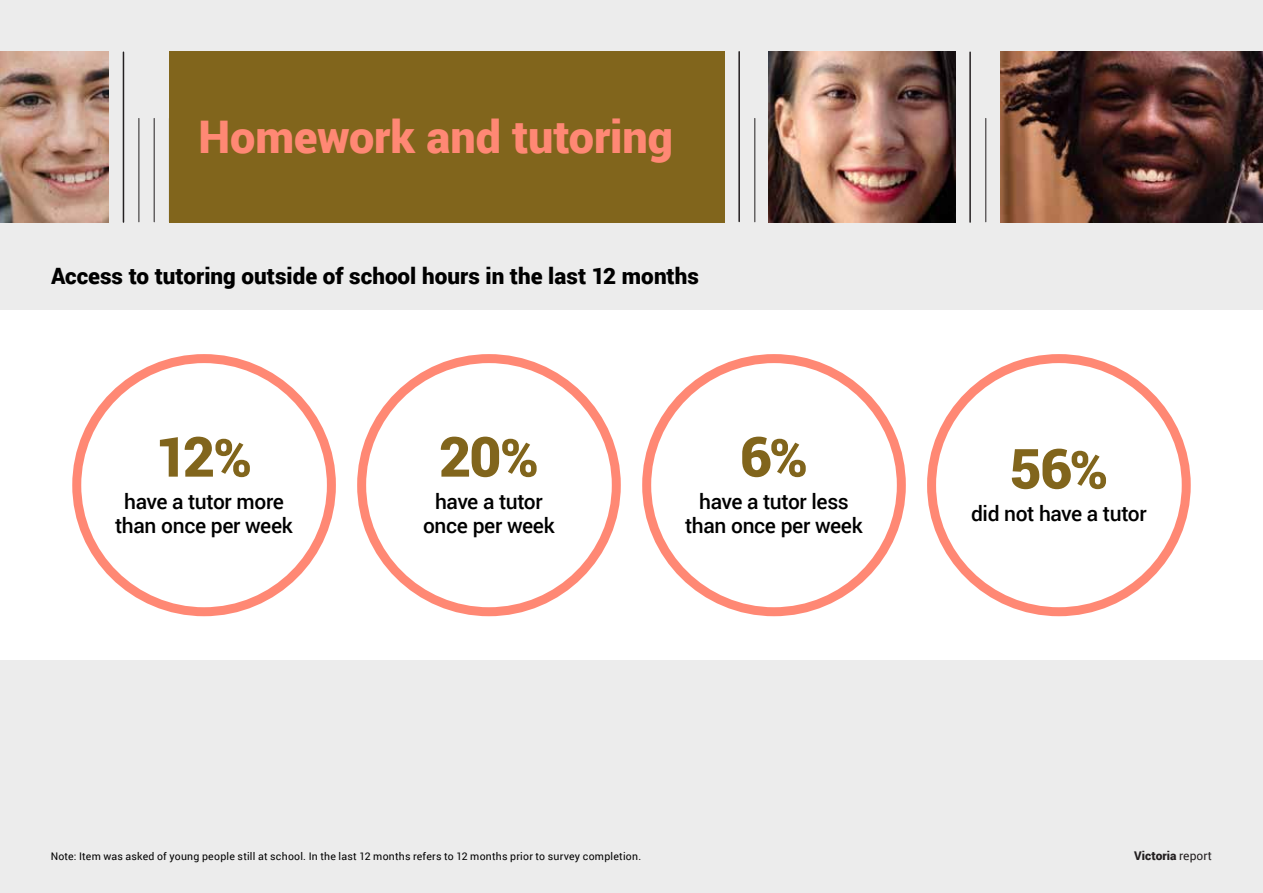
<style>
.page{position:relative;width:1263px;height:893px;background:#ececec}
.page>*{position:absolute;margin:0;border:0;box-sizing:border-box;transform-origin:0 0}
.t1{font:900 55.5px "Roboto";color:#81651c}
.t2{font:900 45px "Roboto";color:#ff8874}
.t3{font:900 22.5px "Roboto";color:#000}
.t4{font:500 21px/24px "Roboto";letter-spacing:-.015em;color:#000;text-align:center}
.t5{font:900 12px "Roboto";color:#231f20}
.t6{font:10.5px "Roboto";letter-spacing:.02em;color:#000}
.s1{font-size:52.5px}
.s2{font-weight:400}
</style>
<div class="page">
<hr style="left:123px;top:52px;width:1px;height:170px;background:#231f20">
<hr style="left:139px;top:118px;width:1px;height:104px;background:#231f20">
<hr style="left:154px;top:118px;width:1px;height:104px;background:#231f20">
<hr style="left:738px;top:52px;width:2px;height:169px;background:#231f20">
<hr style="left:754px;top:118px;width:1px;height:104px;background:#231f20">
<hr style="left:969px;top:52px;width:2px;height:170px;background:#231f20">
<hr style="left:985px;top:118px;width:1px;height:104px;background:#231f20">
<div style="left:0;top:310px;width:1263px;height:350px;background:#fff"></div>
<div style="left:72px;top:354px;width:264px;height:262px;border:9px solid #ff8874;border-radius:50%"></div>
<div style="left:357px;top:354px;width:264px;height:262px;border:9px solid #ff8874;border-radius:50%"></div>
<div style="left:642px;top:354px;width:264px;height:262px;border:9px solid #ff8874;border-radius:50%"></div>
<div style="left:927px;top:354px;width:264px;height:262px;border:9px solid #ff8874;border-radius:50%"></div>
<img style="left:1000px;top:51px;width:263px;height:172px">
<img style="left:0;top:51px;width:108px;height:172px">
<div style="left:169px;top:51px;width:555px;height:172px;background:#81651c"></div>
<img style="left:768px;top:51px;width:187px;height:172px">
<h2 class="t2" style="left:199px;top:105px;width:476px">Homework and tutoring</h2>
<h3 class="t3" style="left:51px;top:260px;width:649px">Access to tutoring outside of school hours in the last 12 months</h3>
<h1 class="t1" style="left:156px;top:418px;width:98px">12<span class="s1">%</span></h1>
<h3 class="t4" style="left:115px;top:489px;width:179px">have a tutor more than once per week</h3>
<h1 class="t1" style="left:439px;top:418px;width:101px">20<span class="s1">%</span></h1>
<h3 class="t4" style="left:423px;top:489px;width:133px">have a tutor once per week</h3>
<h1 class="t1" style="left:740px;top:418px;width:70px">6<span class="s1">%</span></h1>
<h3 class="t4" style="left:685px;top:489px;width:179px">have a tutor less than once per week</h3>
<h1 class="t1" style="left:1009px;top:430px;width:100px">56<span class="s1">%</span></h1>
<h3 class="t4" style="left:971px;top:501px;width:177px">did not have a tutor</h3>
<p class="t6" style="left:51px;top:848px;width:592px">Note: Item was asked of young people still at school. In the last 12 months refers to 12 months prior to survey completion.</p>
<p class="t5" style="left:1134px;top:847px;width:79px">Victoria <span class="s2">report</span></p>
</div>
